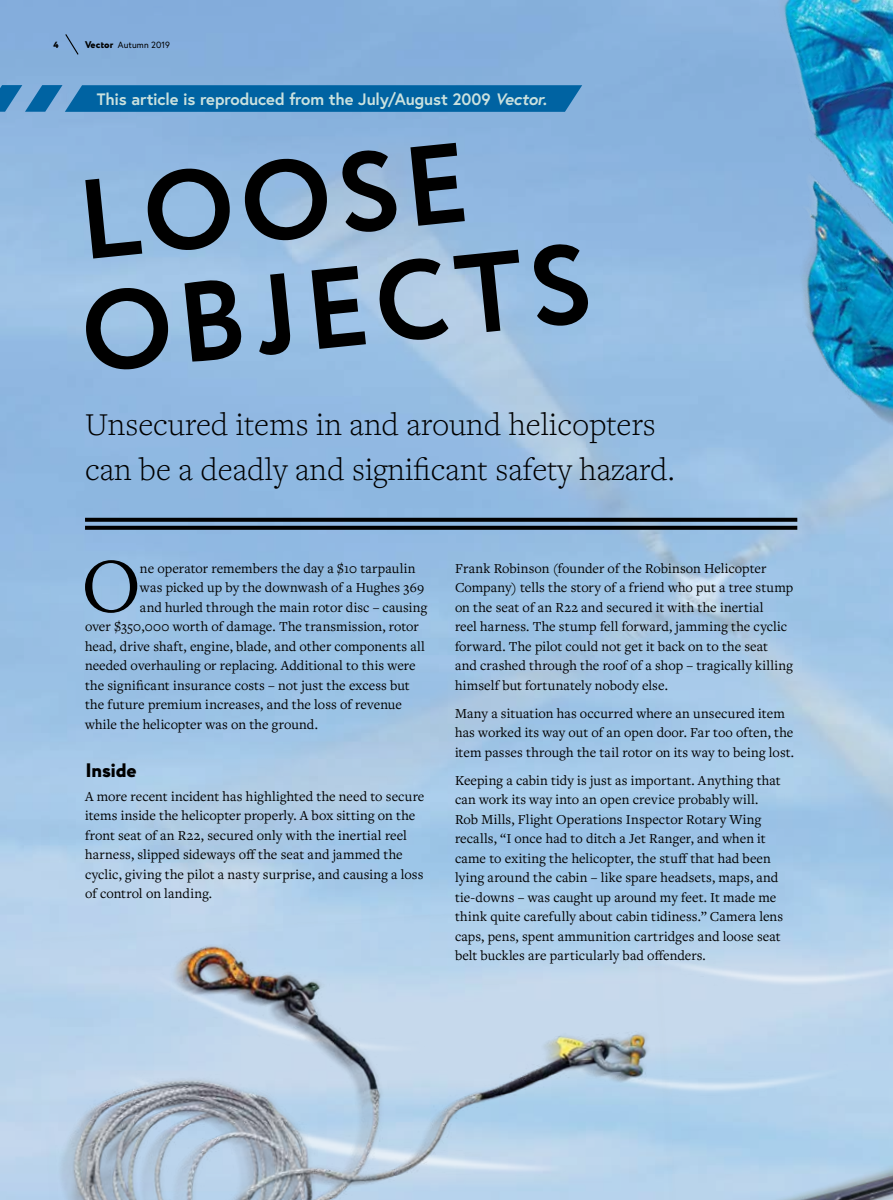
<style>
.page{position:relative;width:893px;height:1200px;background:#fff}
.page>*{position:absolute;margin:0;border:0;box-sizing:border-box;transform-origin:0 0}
.t1{font:700 112.5px "Circe";color:#000}
.Body_-_first_para_la{font:80.7px "Freight Text Pro";color:#000}
.Intro_Large{font:300 33px/45px "Freight Text Pro";color:#000}
.t2{font:800 19.5px "Circe";letter-spacing:-.02em;color:#000}
.Backmatter_body{font:700 16.5px "Europa";letter-spacing:-.01em;color:#cae1de}
.Body{font:14.25px/19.5px "Freight Text Pro";letter-spacing:.005em;color:#000}
.Body_-_first_para_la-2{font:14.25px "Freight Text Pro";letter-spacing:.005em;color:#000}
.t3{font:9px "Europa";letter-spacing:.015em;color:#000}
.t4{font:800 9px "Circe";color:#000}
.s1{font-family:"Circe";font-weight:800;font-size:9.75px}
.s2{font-style:italic}
</style>
<div class="page">
<img style="left:0;top:0;width:578px;height:1199px">
<img style="left:127px;top:9px;width:766px;height:1042px">
<img style="left:17px;top:900px;width:665px;height:299px">
<img style="left:578px;top:0;width:315px;height:604px">
<img style="left:486px;top:1051px;width:407px;height:148px">
<svg style="left:85px;top:525px;width:712px;height:4px;background:#1c242c"></svg>
<svg style="left:85px;top:517px;width:712px;height:4px;background:#1c232b"></svg>
<svg style="left:0;top:85px;width:582px;height:27px;background:#0c6aa7"></svg>
<svg style="left:64px;top:33px;width:16px;height:23px"></svg>
<p class="t4" style="left:53px;top:38px;width:7px">4</p>
<p class="t3" style="left:85px;top:39px;width:87px"><span class="s1">Vector</span> Autumn 2019</p>
<p class="Backmatter_body" style="left:97px;top:88px;width:452px">This article is reproduced from the July/August 2009 <span class="s2">Vector</span>.</p>
<h1 class="t1" style="left:71px;top:147px;width:393px;rotate:-6deg">LOOSE</h1>
<h1 class="t1" style="left:73px;top:260px;width:514px;rotate:-6deg">OBJECTS</h1>
<p class="Intro_Large" style="left:85px;top:400px;width:591px">Unsecured items in and around helicopters can be a deadly and significant safety hazard.</p>
<p class="Body_-_first_para_la" style="left:81px;top:532px;width:61px">O</p>
<p class="Body_-_first_para_la-2" style="left:140px;top:558px;width:277px">ne operator remembers the day a $10 tarpaulin</p>
<p class="Body_-_first_para_la-2" style="left:140px;top:578px;width:286px">was picked up by the downwash of a Hughes 369</p>
<p class="Body_-_first_para_la-2" style="left:140px;top:597px;width:289px">and hurled through the main rotor disc – causing</p>
<p class="Body_-_first_para_la-2" style="left:85px;top:617px;width:335px">over $350,000 worth of damage. The transmission, rotor</p>
<p class="Body_-_first_para_la-2" style="left:85px;top:636px;width:341px">head, drive shaft, engine, blade, and other components all</p>
<p class="Body_-_first_para_la-2" style="left:85px;top:656px;width:332px">needed overhauling or replacing. Additional to this were</p>
<p class="Body_-_first_para_la-2" style="left:85px;top:675px;width:326px">the significant insurance costs – not just the excess but</p>
<p class="Body_-_first_para_la-2" style="left:85px;top:695px;width:318px">the future premium increases, and the loss of revenue</p>
<p class="Body_-_first_para_la-2" style="left:85px;top:714px;width:234px">while the helicopter was on the ground.</p>
<h2 class="t2" style="left:85px;top:756px;width:53px">Inside</h2>
<p class="Body" style="left:85px;top:785px;width:341px">A more recent incident has highlighted the need to secure items inside the helicopter properly. A box sitting on the front seat of an R22, secured only with the inertial reel harness, slipped sideways off the seat and jammed the cyclic, giving the pilot a nasty surprise, and causing a loss of control on landing.</p>
<p class="Body" style="left:455px;top:557px;width:340px">Frank Robinson (founder of the Robinson Helicopter Company) tells the story of a friend who put a tree stump on the seat of an R22 and secured it with the inertial<br>reel harness. The stump fell forward, jamming the cyclic forward. The pilot could not get it back on to the seat and crashed through the roof of a shop – tragically killing himself but fortunately nobody else.</p>
<p class="Body" style="left:455px;top:702px;width:341px">Many a situation has occurred where an unsecured item has worked its way out of an open door. Far too often, the item passes through the tail rotor on its way to being lost.</p>
<p class="Body" style="left:455px;top:769px;width:330px">Keeping a cabin tidy is just as important. Anything that can work its way into an open crevice probably will.<br>Rob Mills, Flight Operations Inspector Rotary Wing recalls, “I once had to ditch a Jet Ranger, and when it came to exiting the helicopter, the stuff that had been lying around the cabin – like spare headsets, maps, and tie‑downs – was caught up around my feet. It made me think quite carefully about cabin tidiness.” Camera lens caps, pens, spent ammunition cartridges and loose seat belt buckles are particularly bad offenders.</p>
</div>
